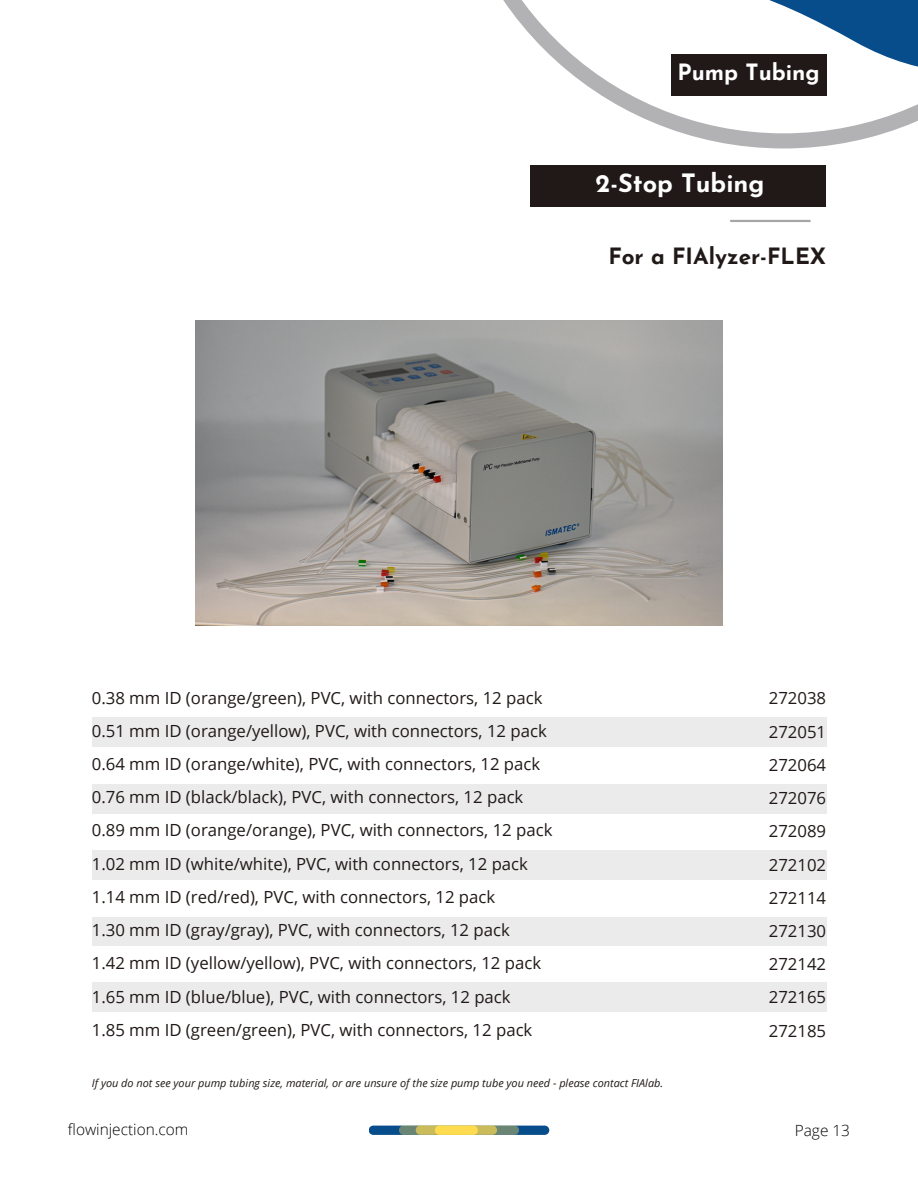
<style>
.page{position:relative;width:918px;height:1188px;background:#fff}
.page>*{position:absolute;margin:0;border:0;box-sizing:border-box;transform-origin:0 0}
.t1{font:700 25.2px "Josefin Sans";color:#fff}
.t2{font:700 22.5px "Josefin Sans";color:#201917}
.t3{font:700 22.5px "Josefin Sans";color:#fff}
.t4{font:16.8px "Open Sans";color:#201917}
.t5{font:300 15.45px "Open Sans";color:#000}
.t6{font:italic 10.95px "Open Sans";color:#201917}
</style>
<div class="page">
<img style="left:196px;top:321px;width:526px;height:305px">
<div style="left:92px;top:784px;width:734px;height:29px;background:#ebebec"></div>
<div style="left:92px;top:851px;width:734px;height:29px;background:#ebebec"></div>
<div style="left:92px;top:917px;width:734px;height:29px;background:#ebebec"></div>
<div style="left:92px;top:718px;width:734px;height:29px;background:#ebebec"></div>
<div style="left:92px;top:983px;width:734px;height:29px;background:#ebebec"></div>
<svg style="left:683px;top:133px;width:201px;height:15px;fill:#b2b2b4"></svg>
<div style="left:671px;top:54px;width:155px;height:42px;background:#201917"></div>
<div style="left:530px;top:165px;width:296px;height:42px;background:#201917"></div>
<hr style="left:731px;top:220px;width:79px;height:2px;background:#a6a6a6">
<svg style="left:369px;top:1125px;width:180px;height:10px;background:#869775"></svg>
<svg style="left:503px;top:0;width:415px;height:80px"></svg>
<h2 class="t3" style="left:678px;top:63px;width:144px">Pump Tubing</h2>
<h1 class="t1" style="left:596px;top:173px;width:170px">2-Stop Tubing</h1>
<h2 class="t2" style="left:608px;top:248px;width:219px">For a FIAlyzer-FLEX</h2>
<p class="t4" style="left:92px;top:686px;width:452px">0.38 mm ID (orange/green), PVC, with connectors, 12 pack</p>
<p class="t4" style="left:769px;top:686px;width:59px">272038</p>
<p class="t4" style="left:92px;top:719px;width:457px">0.51 mm ID (orange/yellow), PVC, with connectors, 12 pack</p>
<p class="t4" style="left:769px;top:720px;width:59px">272051</p>
<p class="t4" style="left:92px;top:752px;width:450px">0.64 mm ID (orange/white), PVC, with connectors, 12 pack</p>
<p class="t4" style="left:769px;top:753px;width:59px">272064</p>
<p class="t4" style="left:92px;top:785px;width:433px">0.76 mm ID (black/black), PVC, with connectors, 12 pack</p>
<p class="t4" style="left:769px;top:786px;width:59px">272076</p>
<p class="t4" style="left:92px;top:819px;width:462px">0.89 mm ID (orange/orange), PVC, with connectors, 12 pack</p>
<p class="t4" style="left:769px;top:819px;width:59px">272089</p>
<p class="t4" style="left:92px;top:852px;width:438px">1.02 mm ID (white/white), PVC, with connectors, 12 pack</p>
<p class="t4" style="left:769px;top:853px;width:59px">272102</p>
<p class="t4" style="left:92px;top:885px;width:405px">1.14 mm ID (red/red), PVC, with connectors, 12 pack</p>
<p class="t4" style="left:769px;top:886px;width:59px">272114</p>
<p class="t4" style="left:92px;top:918px;width:420px">1.30 mm ID (gray/gray), PVC, with connectors, 12 pack</p>
<p class="t4" style="left:769px;top:919px;width:59px">272130</p>
<p class="t4" style="left:92px;top:951px;width:451px">1.42 mm ID (yellow/yellow), PVC, with connectors, 12 pack</p>
<p class="t4" style="left:769px;top:952px;width:59px">272142</p>
<p class="t4" style="left:92px;top:985px;width:420px">1.65 mm ID (blue/blue), PVC, with connectors, 12 pack</p>
<p class="t4" style="left:769px;top:986px;width:59px">272165</p>
<p class="t4" style="left:92px;top:1018px;width:442px">1.85 mm ID (green/green), PVC, with connectors, 12 pack</p>
<p class="t6" style="left:92px;top:1076px;width:573px">If you do not see your pump tubing size, material, or are unsure of the size pump tube you need - please contact FIAlab.</p>
<p class="t4" style="left:769px;top:1019px;width:59px">272185</p>
<p class="t5" style="left:68px;top:1119px;width:122px">flowinjection.com</p>
<p class="t5" style="left:795px;top:1119px;width:57px">Page 13</p>
</div>
